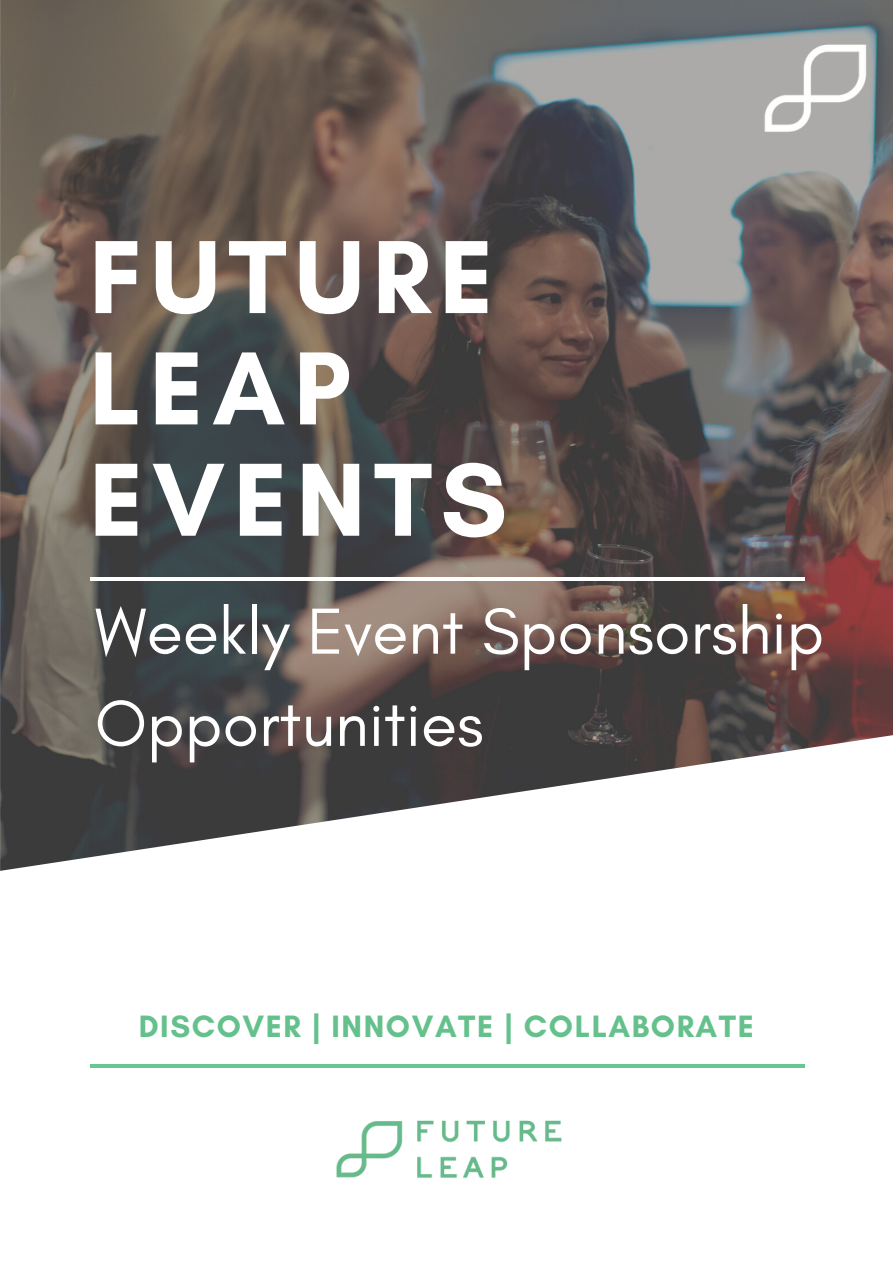
<style>
.page{position:relative;width:893px;height:1264px;background:#fff}
.page>*{position:absolute;margin:0;border:0;box-sizing:border-box;transform-origin:0 0}
.t1{font:700 105.75px/111.3px "Glacial Indifference";letter-spacing:.08em;color:#fff}
.t2{font:66.15px/92.1px "Glacial Indifference";color:#fff}
.t3{font:700 31.5px "Glacial Indifference";letter-spacing:.05em;color:#65c18c}
</style>
<div class="page">
<img style="left:0;top:0;width:892px;height:870px">
<img style="left:709px;top:0;width:167px;height:313px">
<hr style="left:90px;top:577px;width:714px;height:4px;background:#fff">
<hr style="left:90px;top:1064px;width:714px;height:3px;background:#68c691">
<img style="left:336px;top:1120px;width:226px;height:58px">
<h1 class="t1" style="left:89px;top:220px;width:419px">FUTURE<br>LEAP<br>EVENTS</h1>
<p class="t2" style="left:95px;top:586px;width:731px">Weekly Event Sponsorship<br>Opportunities</p>
<p class="t3" style="left:139px;top:1007px;width:616px">DISCOVER | INNOVATE | COLLABORATE</p>
</div>
